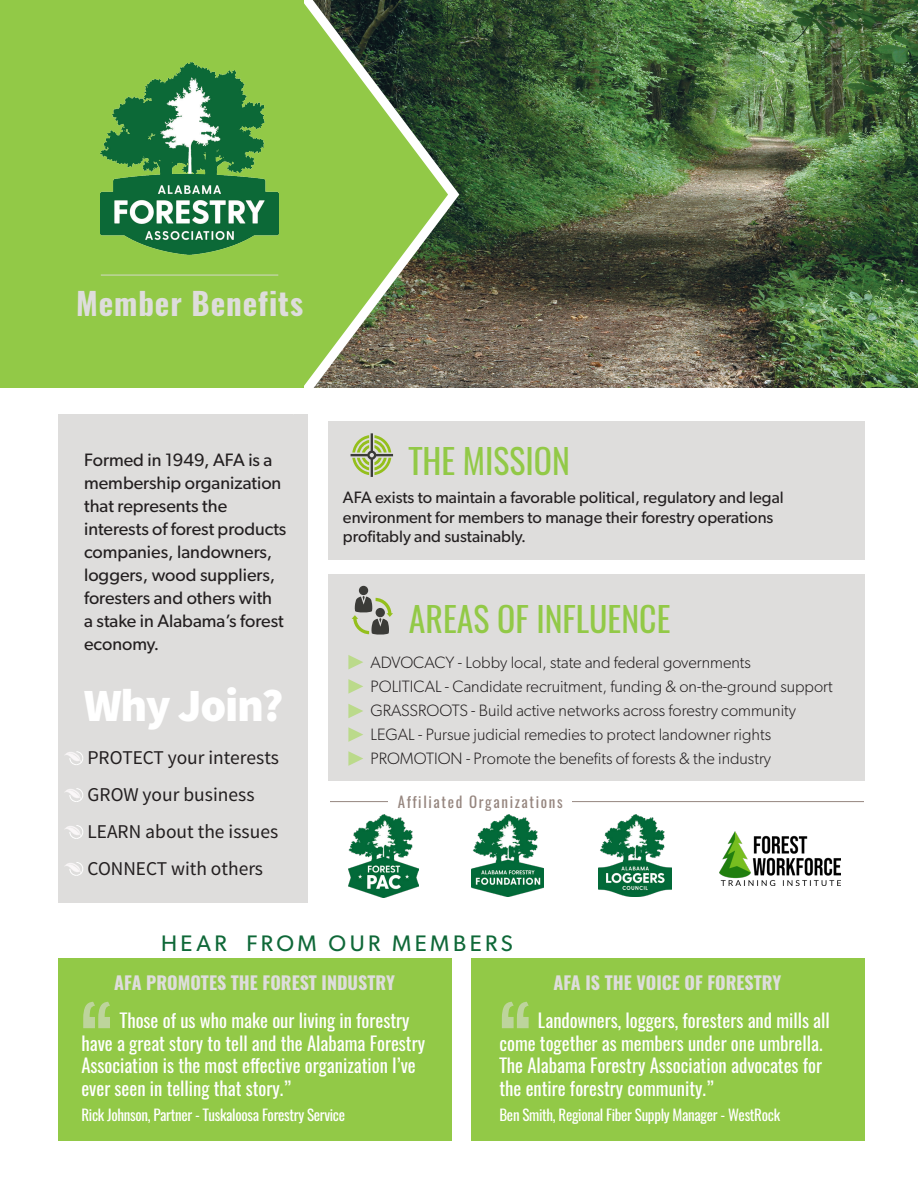
<style>
.page{position:relative;width:918px;height:1188px;background:#fff}
.page>*{position:absolute;margin:0;border:0;box-sizing:border-box;transform-origin:0 0}
.t1{font:100.2px "Oswald";color:#dedddc}
.t2{font:900 46.2px "Source Sans Pro";letter-spacing:-.03em;color:#fff}
.t3{font:33.75px "Oswald";color:#92c947}
.t4{font:700 30.9px "Oswald";letter-spacing:.03em;color:#dedddc}
.t5{font:22.5px "Gibson";letter-spacing:.155em;color:#0f6838}
.t6{font:19.5px "Source Sans Pro";color:#231f20}
.t7{font:18.75px/22.5px "Oswald";color:#fff}
.t8{font:18px/23px "Gibson";color:#231f20}
.t9{font:700 18px "Oswald";color:#dedddc}
.t10{font:300 16.5px "Gibson";color:#231f20}
.t11{font:16.5px/19.8px "Gibson";color:#231f20}
.t12{font:15px "Oswald";letter-spacing:-.02em;color:#fff}
.t13{font:15px "Oswald";letter-spacing:.11em;color:#96867f}
</style>
<div class="page">
<div style="left:328px;top:421px;width:536px;height:138px;background:#dedddc"></div>
<div style="left:328px;top:575px;width:536px;height:206px;background:#dedddc"></div>
<div style="left:58px;top:958px;width:393px;height:182px;background:#92c947"></div>
<div style="left:471px;top:958px;width:393px;height:182px;background:#92c947"></div>
<div style="left:58px;top:415px;width:249px;height:488px;background:#dedddc"></div>
<img style="left:466px;top:0;width:452px;height:387px">
<svg style="left:289px;top:0;width:177px;height:428px"></svg>
<div style="left:0;top:0;width:304px;height:387px;background:#92c947"></div>
<hr style="left:101px;top:275px;width:177px;height:1px;background:#dedddc">
<img style="left:101px;top:63px;width:177px;height:192px">
<img style="left:472px;top:815px;width:72px;height:81px">
<img style="left:598px;top:815px;width:73px;height:82px">
<img style="left:719px;top:832px;width:121px;height:54px">
<img style="left:348px;top:815px;width:71px;height:82px">
<svg style="left:351px;top:433px;width:42px;height:44px"></svg>
<div style="left:359px;top:586px;width:9px;height:9px;background:#3b3b38;border-radius:50%"></div>
<svg style="left:352px;top:596px;width:41px;height:39px"></svg>
<svg style="left:348px;top:655px;width:15px;height:14px"></svg>
<svg style="left:348px;top:679px;width:15px;height:15px"></svg>
<svg style="left:348px;top:704px;width:15px;height:14px"></svg>
<svg style="left:348px;top:727px;width:15px;height:15px"></svg>
<svg style="left:348px;top:751px;width:15px;height:15px"></svg>
<svg style="left:69px;top:751px;width:14px;height:14px"></svg>
<svg style="left:69px;top:825px;width:14px;height:14px"></svg>
<svg style="left:69px;top:862px;width:14px;height:14px"></svg>
<svg style="left:69px;top:788px;width:14px;height:14px"></svg>
<hr style="left:330px;top:801px;width:534px;height:1px;background:#96867f">
<div style="left:388px;top:791px;width:184px;height:17px;background:#fff"></div>
<p class="t4" style="left:76px;top:281px;width:229px">Member Benefits</p>
<p class="t8" style="left:84px;top:448px;width:204px">Formed in 1949, AFA is a membership organization that represents the interests of forest products companies, landowners, loggers, wood suppliers, foresters and others with<br>a stake in Alabama’s forest economy.</p>
<p class="t2" style="left:84px;top:676px;width:201px">Why Join?</p>
<p class="t6" style="left:88px;top:746px;width:193px">PROTECT your interests</p>
<p class="t6" style="left:88px;top:783px;width:169px">GROW your business</p>
<p class="t6" style="left:88px;top:820px;width:192px">LEARN about the issues</p>
<p class="t6" style="left:88px;top:856px;width:177px">CONNECT with others</p>
<p class="t3" style="left:409px;top:438px;width:163px">THE MISSION</p>
<p class="t11" style="left:343px;top:487px;width:442px">AFA exists to maintain a favorable political, regulatory and legal environment for members to manage their forestry operations profitably and sustainably.</p>
<p class="t3" style="left:409px;top:596px;width:263px">AREAS OF INFLUENCE</p>
<p class="t10" style="left:371px;top:652px;width:382px">ADVOCACY - Lobby local, state and federal governments</p>
<p class="t10" style="left:371px;top:676px;width:464px">POLITICAL - Candidate recruitment, funding &amp; on-the-ground support</p>
<p class="t10" style="left:371px;top:700px;width:427px">GRASSROOTS - Build active networks across forestry community</p>
<p class="t10" style="left:371px;top:724px;width:402px">LEGAL - Pursue judicial remedies to protect landowner rights</p>
<p class="t10" style="left:371px;top:748px;width:402px">PROMOTION - Promote the benefits of forests &amp; the industry</p>
<p class="t13" style="left:398px;top:791px;width:166px">Affiliated Organizations</p>
<p class="t5" style="left:161px;top:930px;width:353px">HEAR FROM OUR MEMBERS</p>
<p class="t9" style="left:114px;top:970px;width:282px">AFA PROMOTES THE FOREST INDUSTRY</p>
<p class="t9" style="left:554px;top:970px;width:230px">AFA IS THE VOICE OF FORESTRY</p>
<h1 class="t1" style="left:78px;top:976px;width:55px">‘‘</h1>
<p class="t7" style="left:81px;top:1009px;width:345px;text-indent:39px">Those of us who make our living in forestry have a great story to tell and the Alabama Forestry Association is the most effective organization I’ve ever seen in telling that story.”</p>
<p class="t12" style="left:81px;top:1105px;width:265px">Rick Johnson, Partner - Tuskaloosa Forestry Service</p>
<h1 class="t1" style="left:497px;top:976px;width:55px">‘‘</h1>
<p class="t7" style="left:499px;top:1009px;width:332px;text-indent:39px">Landowners, loggers, foresters and mills all come together as members under one umbrella.<br>The Alabama Forestry Association advocates for the entire forestry community.”</p>
<p class="t12" style="left:499px;top:1105px;width:282px">Ben Smith, Regional Fiber Supply Manager - WestRock</p>
</div>
